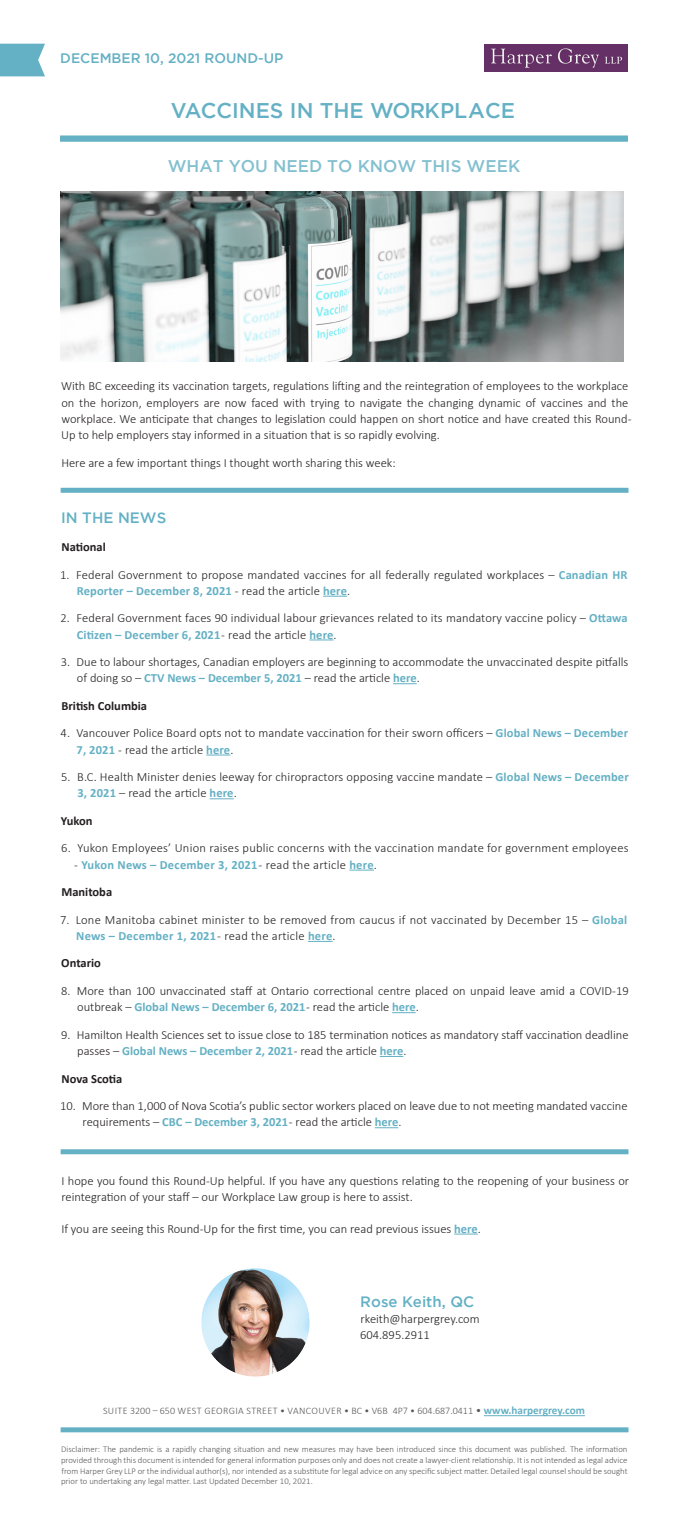
<style>
.page{position:relative;width:688px;height:1520px;background:#fff}
.page>*{position:absolute;margin:0;border:0;box-sizing:border-box;transform-origin:0 0}
.MainTitle{font:500 21.25px "Gotham";color:#64b0c4}
.Sub_1{font:500 16.88px "Gotham";color:#83c0d0}
.Sub_2{font:500 15px "Gotham";color:#64b0c4}
.Copy{font:500 15px "Gotham";color:#64b0c4}
.Top_title{font:500 13.75px "Gotham";color:#64b0c4}
.Copy-2{font:300 12.5px/16.2px "Calibri";color:#231f20}
.Copy_-_After_P__Rule{font:300 12.5px/16.2px "Calibri";color:#231f20}
.Copy-3{font:300 12.5px/16.2px "Calibri";letter-spacing:.02em;color:#231f20}
.Copy-4{font:700 12.5px "Calibri";color:#231f20}
.Copy-5{font:700 12.5px "Calibri";letter-spacing:.02em;color:#64b0c4}
.Sub_2-2{font:300 12.5px/16.2px "Calibri";color:#231f20}
.Address{font:300 10px "Calibri";letter-spacing:.03em;color:#57585a}
.Disclaimer{font:300 8.75px/10.6px "Calibri";color:#57585a;text-align:justify}
.s1{font-weight:700;color:#64b0c4}
.s2{font-weight:300;color:#231f20}
.s3{font-size:11.25px}
.s4{font-weight:700;font-size:11.25px;color:#64b0c4}
</style>
<div class="page">
<div style="left:60px;top:135px;width:567px;height:7px;background:#64b0c4"></div>
<svg style="left:0;top:44px;width:45px;height:32px"></svg>
<svg style="left:323px;top:595px;width:24px;height:1px"></svg>
<svg style="left:309px;top:639px;width:24px;height:1px"></svg>
<svg style="left:393px;top:683px;width:23px;height:1px"></svg>
<svg style="left:206px;top:754px;width:24px;height:1px"></svg>
<svg style="left:209px;top:798px;width:25px;height:1px"></svg>
<svg style="left:349px;top:869px;width:25px;height:1px"></svg>
<svg style="left:308px;top:940px;width:24px;height:1px"></svg>
<svg style="left:392px;top:1012px;width:23px;height:1px"></svg>
<svg style="left:374px;top:1127px;width:24px;height:1px"></svg>
<svg style="left:454px;top:1233px;width:23px;height:1px"></svg>
<img style="left:485px;top:44px;width:142px;height:28px">
<img style="left:60px;top:192px;width:563px;height:169px">
<div style="left:61px;top:1149px;width:567px;height:5px;background:#64b0c4"></div>
<div style="left:61px;top:488px;width:567px;height:5px;background:#64b0c4"></div>
<hr style="left:483px;top:1415px;width:101px;height:1px;background:#64b0c4">
<img style="left:202px;top:1268px;width:107px;height:107px">
<div style="left:61px;top:1427px;width:567px;height:5px;background:#64b0c4"></div>
<p class="Top_title" style="left:60px;top:50px;width:224px">DECEMBER 10, 2021 ROUND-UP</p>
<p class="MainTitle" style="left:171px;top:98px;width:345px">VACCINES IN THE WORKPLACE</p>
<p class="Sub_1" style="left:168px;top:156px;width:354px">WHAT YOU NEED TO KNOW THIS WEEK</p>
<p class="Copy-2" style="left:61px;top:378px;width:571px">With BC exceeding its vaccination targets, regulations lifting and the reintegration of employees to the workplace on the horizon, employers are now faced with trying to navigate the changing dynamic of vaccines and the workplace. We anticipate that changes to legislation could happen on short notice and have created this Round-Up to help employers stay informed in a situation that is so rapidly evolving.</p>
<p class="Copy-2" style="left:61px;top:454px;width:336px">Here are a few important things I thought worth sharing this week:</p>
<p class="Copy" style="left:61px;top:509px;width:107px">IN THE NEWS</p>
<p class="Copy-4" style="left:61px;top:538px;width:46px">National</p>
<p class="Copy-2" style="left:77px;top:566px;width:552px;text-indent:-17px">1. Federal Government to propose mandated vaccines for all federally regulated workplaces – <span class="s1">Canadian HR<br>Reporter – December 8, 2021</span> - read the article <span class="s1">here</span>.</p>
<p class="Copy-2" style="left:77px;top:610px;width:552px;text-indent:-16px">2. Federal Government faces 90 individual labour grievances related to its mandatory vaccine policy – <span class="s1">Ottawa<br>Citizen – December 6, 2021</span> - read the article <span class="s1">here</span>.</p>
<p class="Copy-2" style="left:77px;top:653px;width:552px;text-indent:-16px">3. Due to labour shortages, Canadian employers are beginning to accommodate the unvaccinated despite pitfalls of doing so – <span class="s1">CTV News – December 5, 2021</span> – read the article <span class="s1">here</span>.</p>
<p class="Copy-4" style="left:61px;top:696px;width:87px">British Columbia</p>
<p class="Copy-2" style="left:76px;top:725px;width:553px;text-indent:-16px">4. Vancouver Police Board opts not to mandate vaccination for their sworn officers – <span class="s1">Global News – December<br>7, 2021</span> - read the article <span class="s1">here</span>.</p>
<p class="Copy-2" style="left:77px;top:768px;width:552px;text-indent:-16px">5. B.C. Health Minister denies leeway for chiropractors opposing vaccine mandate – <span class="s1">Global News – December<br>3, 2021</span> – read the article <span class="s1">here</span>.</p>
<p class="Copy-4" style="left:61px;top:811px;width:33px">Yukon</p>
<p class="Copy-3" style="left:61px;top:840px;width:569px">6. Yukon Employees’ Union raises public concerns with the vaccination mandate for government employees</p>
<p class="Copy-5" style="left:74px;top:855px;width:304px"><span class="s2">-</span> Yukon News – December 3, 2021 <span class="s2">- read the article</span> here<span class="s2">.</span></p>
<p class="Copy-4" style="left:61px;top:883px;width:52px">Manitoba</p>
<p class="Copy-3" style="left:76px;top:911px;width:552px;text-indent:-16px">7. Lone Manitoba cabinet minister to be removed from caucus if not vaccinated by December 15 – <span class="s1">Global<br>News – December 1, 2021</span> - read the article <span class="s1">here</span>.</p>
<p class="Copy-4" style="left:61px;top:954px;width:41px">Ontario</p>
<p class="Copy-2" style="left:77px;top:982px;width:552px;text-indent:-16px">8. More than 100 unvaccinated staff at Ontario correctional centre placed on unpaid leave amid a COVID-19 outbreak – <span class="s1">Global News – December 6, 2021</span> - read the article <span class="s1">here</span>.</p>
<p class="Copy-2" style="left:77px;top:1026px;width:552px;text-indent:-16px">9. Hamilton Health Sciences set to issue close to 185 termination notices as mandatory staff vaccination deadline passes – <span class="s1">Global News – December 2, 2021</span> - read the article <span class="s1">here</span>.</p>
<p class="Copy-4" style="left:61px;top:1069px;width:62px">Nova Scotia</p>
<p class="Copy-2" style="left:83px;top:1097px;width:546px;text-indent:-22px">10. More than 1,000 of Nova Scotia’s public sector workers placed on leave due to not meeting mandated vaccine requirements – <span class="s1">CBC – December 3, 2021</span> - read the article <span class="s1">here</span>.</p>
<p class="Copy_-_After_P__Rule" style="left:61px;top:1172px;width:569px">I hope you found this Round-Up helpful. If you have any questions relating to the reopening of your business or reintegration of your staff – our Workplace Law group is here to assist.</p>
<p class="Copy_-_After_P__Rule" style="left:61px;top:1220px;width:421px">If you are seeing this Round-Up for the first time, you can read previous issues <span class="s1">here</span>.</p>
<p class="Sub_2" style="left:360px;top:1292px;width:115px">Rose Keith, QC</p>
<p class="Sub_2-2" style="left:360px;top:1310px;width:121px">rkeith@harpergrey.com<br>604.895.2911</p>
<p class="Address" style="left:103px;top:1404px;width:483px">SUITE 3200 – 650 WEST GEORGIA STREET • VANCOUVER • BC • V6B 4P7 • 604.687.0411 <span class="s3">•</span> <span class="s4">www.harpergrey.com</span></p>
<p class="Disclaimer" style="left:61px;top:1443px;width:568px">Disclaimer: The pandemic is a rapidly changing situation and new measures may have been introduced since this document was published. The information provided through this document is intended for general information purposes only and does not create a lawyer-client relationship. It is not intended as legal advice from Harper Grey LLP or the individual author(s), nor intended as a substitute for legal advice on any specific subject matter. Detailed legal counsel should be sought prior to undertaking any legal matter. Last Updated December 10, 2021.</p>
</div>
